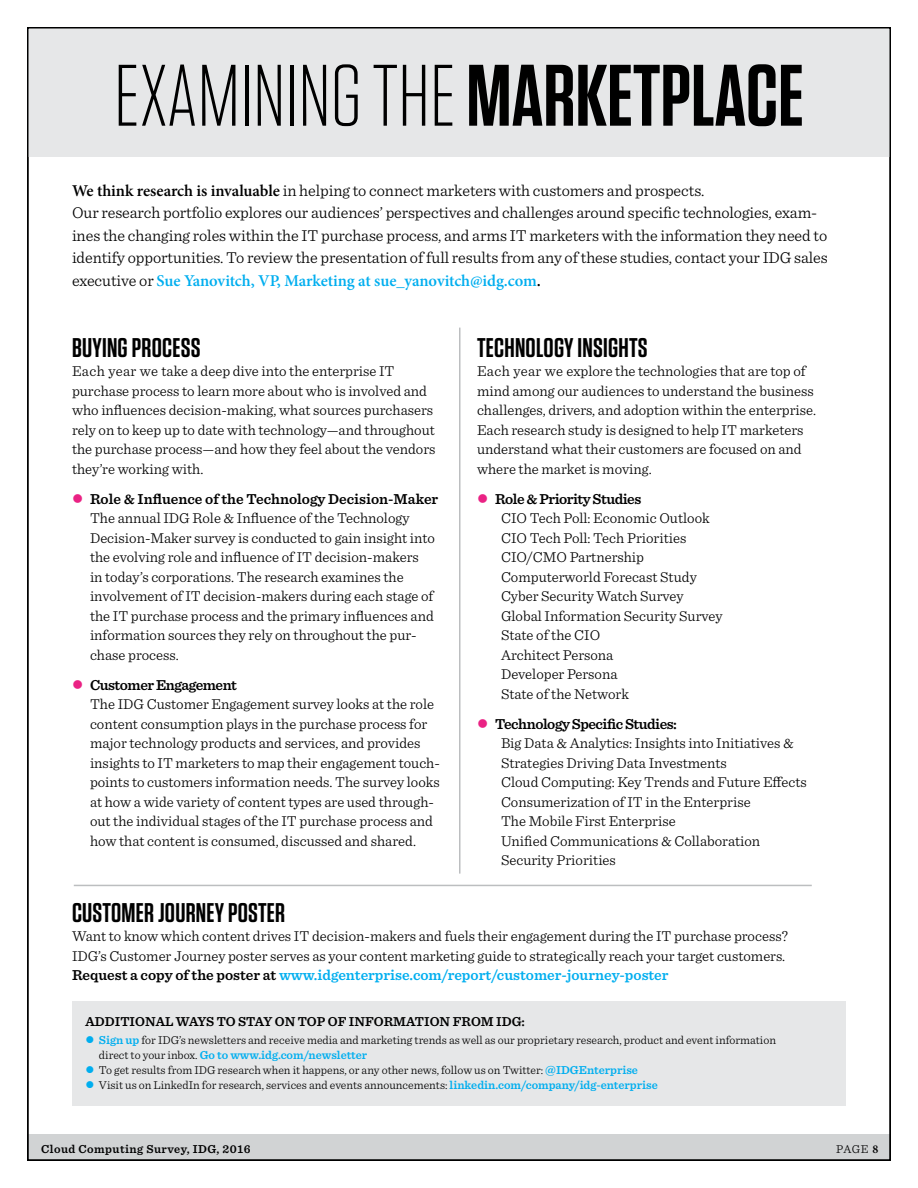
<style>
.page{position:relative;width:918px;height:1188px;background:#fff}
.page>*{position:absolute;margin:0;border:0;box-sizing:border-box;transform-origin:0 0}
.t1{font:300 87px "Tungsten";color:#000}
.t2{font:600 27px "Tungsten";letter-spacing:.01em;color:#000}
.t3{font:300 16.5px/22.5px "Sentinel";letter-spacing:-.005em;color:#000}
.t4{font:600 16.5px "Minion Pro";letter-spacing:-.01em;color:#00aeef}
.t5{font:300 15px/19.5px "Sentinel";color:#000}
.t6{font:600 13.5px "Sentinel";color:#000}
.t7{font:300 12px/15px "Sentinel";color:#000}
.t8{font:600 12px "Sentinel";letter-spacing:.04em;color:#000}
.t9{font:600 12px "Sentinel";color:#00aeef}
.s1{font-weight:600}
.s2{font-family:"Minion Pro";font-weight:600}
.s3{font-family:"Sentinel";font-weight:300;color:#000}
.s4{color:#000}
.s5{color:#ea2284}
.s6{font-weight:600;color:#00aeef}
.s7{color:#00aeef}
</style>
<div class="page">
<div style="left:27px;top:1134px;width:864px;height:27px;background:#d1d3d4"></div>
<div style="left:27px;top:27px;width:864px;height:130px;background:#e6e7e8"></div>
<hr style="left:459px;top:328px;width:1px;height:546px;background:#bcbec0">
<hr style="left:74px;top:885px;width:738px;height:1px;background:#bcbec0">
<div style="left:72px;top:1002px;width:774px;height:104px;background:#e6e7e8"></div>
<h1 class="t1" style="left:114px;top:51px;width:691px">EXAMINING THE <span class="s1">MARKETPLACE</span></h1>
<p class="t3" style="left:72px;top:178px;width:757px"><span class="s2">We think research is invaluable</span> in helping to connect marketers with customers and prospects.<br>Our research portfolio explores our audiences’ perspectives and challenges around specific technologies, exam&shy;ines the changing roles within the IT purchase process, and arms IT marketers with the information they need to identify opportunities. To review the presentation of full results from any of these studies, contact your IDG sales</p>
<p class="t4" style="left:72px;top:269px;width:470px"><span class="s3">executive or</span> Sue Yanovitch, VP, Marketing at sue_yanovitch@idg.com<span class="s4">.</span></p>
<h2 class="t2" style="left:72px;top:333px;width:130px">BUYING PROCESS</h2>
<p class="t5" style="left:72px;top:361px;width:365px">Each year we take a deep dive into the enterprise IT purchase process to learn more about who is involved and who influences decision-making, what sources purchasers rely on to keep up to date with technology—and throughout the purchase process—and how they feel about the vendors they’re working with.</p>
<p class="t5" style="left:90px;top:488px;width:350px;text-indent:-18px"><span class="s5">●</span> <span class="s1">Role &amp; Influence of the Technology Decision-Maker </span>The annual IDG Role &amp; Influence of the Technology Decision-Maker survey is conducted to gain insight into the evolving role and influence of IT decision-makers<br>in today’s corporations. The research examines the involvement of IT decision-makers during each stage of the IT purchase process and the primary influences and information sources they rely on throughout the pur&shy;chase process.</p>
<p class="t5" style="left:90px;top:674px;width:351px;text-indent:-18px"><span class="s5">●</span> <span class="s1">Customer Engagement<br></span>The IDG Customer Engagement survey looks at the role content consumption plays in the purchase process for major technology products and services, and provides insights to IT marketers to map their engagement touch&shy;points to customers information needs. The survey looks at how a wide variety of content types are used through&shy;out the individual stages of the IT purchase process and how that content is consumed, discussed and shared.</p>
<h2 class="t2" style="left:477px;top:333px;width:172px">TECHNOLOGY INSIGHTS</h2>
<p class="t5" style="left:477px;top:361px;width:341px">Each year we explore the technologies that are top of mind among our audiences to understand the business challenges, drivers, and adoption within the enterprise.<br>Each research study is designed to help IT marketers understand what their customers are focused on and where the market is moving.</p>
<p class="t5" style="left:501px;top:488px;width:223px;text-indent:-24px"><span class="s5">●</span> <span class="s1">Role &amp; Priority Studies<br></span>CIO Tech Poll: Economic Outlook<br>CIO Tech Poll: Tech Priorities<br>CIO/CMO Partnership<br>Computerworld Forecast Study<br>Cyber Security Watch Survey<br>Global Information Security Survey<br>State of the CIO<br>Architect Persona<br>Developer Persona<br>State of the Network</p>
<p class="t5" style="left:501px;top:713px;width:308px;text-indent:-24px"><span class="s5">●</span> <span class="s1">Technology Specific Studies:<br></span>Big Data &amp; Analytics: Insights into Initiatives &amp; Strategies Driving Data Investments<br>Cloud Computing: Key Trends and Future Effects Consumerization of IT in the Enterprise<br>The Mobile First Enterprise<br>Unified Communications &amp; Collaboration Security Priorities</p>
<h2 class="t2" style="left:72px;top:898px;width:215px">CUSTOMER JOURNEY POSTER</h2>
<p class="t5" style="left:72px;top:925px;width:717px">Want to know which content drives IT decision-makers and fuels their engagement during the IT purchase process?<br>IDG’s Customer Journey poster serves as your content marketing guide to strategically reach your target customers.<br><span class="s1">Request a copy of the poster at</span> <span class="s6">www.idgenterprise.com/report/customer-journey-poster</span></p>
<p class="t6" style="left:86px;top:1011px;width:420px">Additional ways to stay on top of information from IDG</p>
<p class="t6" style="left:522px;top:1011px;width:5px">:</p>
<p class="t7" style="left:99px;top:1032px;width:679px;text-indent:-14px"><span class="s7">●</span> <span class="s6">Sign up</span> for IDG’s newsletters and receive media and marketing trends as well as our proprietary research, product and event information direct to your inbox. <span class="s6">Go to www.idg.com/newsletter</span></p>
<p class="t7" style="left:85px;top:1062px;width:479px"><span class="s7">●</span> To get results from IDG research when it happens, or any other news, follow us on Twitter: <span class="s6">@IDG</span></p>
<p class="t9" style="left:579px;top:1061px;width:61px">Enterprise</p>
<p class="t7" style="left:85px;top:1077px;width:574px"><span class="s7">●</span> Visit us on LinkedIn for research, services and events announcements: <span class="s6">linkedin.com/company/idg-enterprise</span></p>
<p class="t8" style="left:41px;top:1139px;width:211px">Cloud Computing Survey, IDG, 2016</p>
<p class="t7" style="left:836px;top:1140px;width:44px">Page <span class="s2">8</span></p>
</div>
